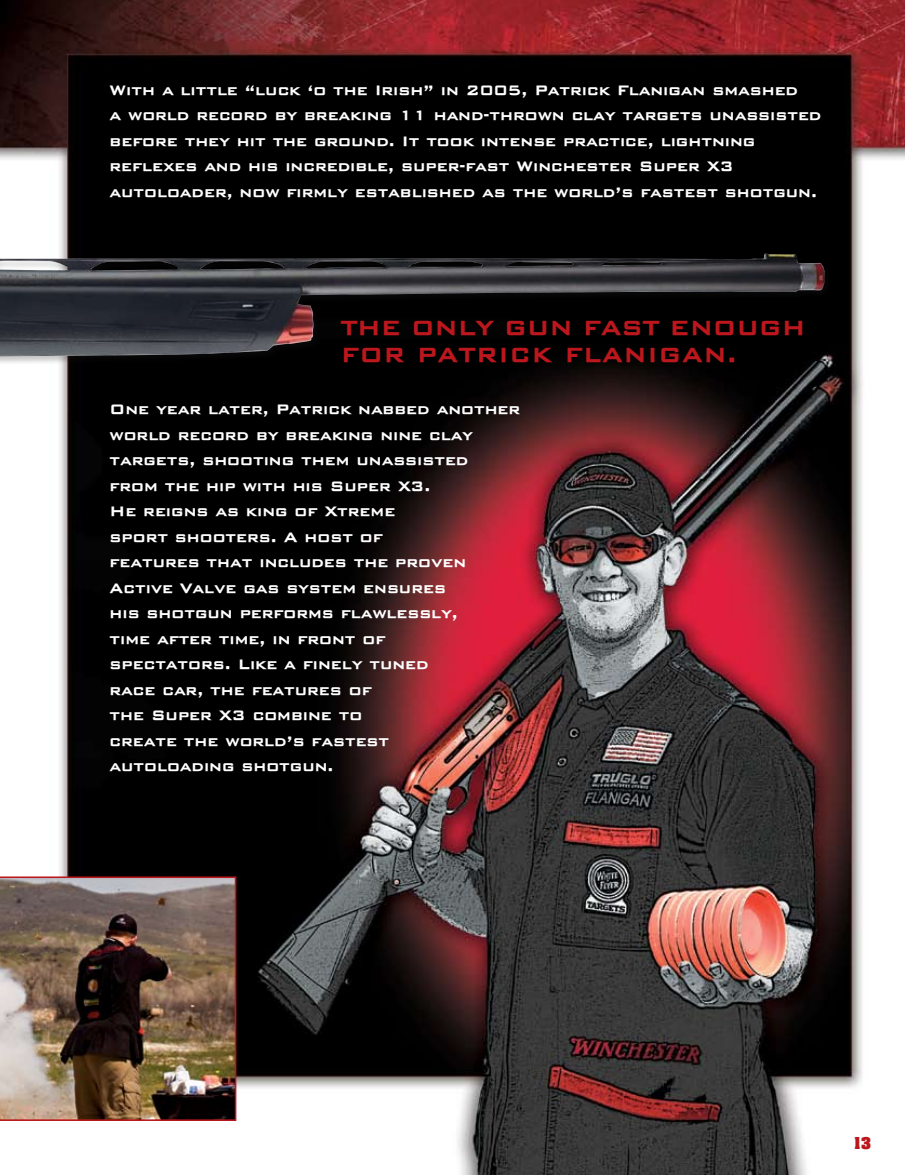
<style>
.page{position:relative;width:905px;height:1175px;background:#fff}
.page>*{position:absolute;margin:0;border:0;box-sizing:border-box;transform-origin:0 0}
.t1{font:900 27px/27px "Bank Gothic";letter-spacing:.02em;color:#bb171d}
.t2{font:900 18px/25.5px "Bank Gothic";color:#fff}
.t3{font:700 18px "Aachen D";color:#bb171d}
</style>
<div class="page">
<img style="left:0;top:0;width:904px;height:1174px">
<div style="left:0;top:252px;width:833px;height:250px;background:#231f20;opacity:.25"></div>
<img style="left:0;top:253px;width:825px;height:242px">
<img style="left:0;top:876px;width:236px;height:244px">
<p class="t2" style="left:110px;top:77px;width:713px">With a little “luck ‘o the I rish” in 2005, Patrick Flanigan smashed<br>a world record by breaking 11 hand-thrown clay targets unassisted before they hit the ground. It took intense practice, lightning reflexes and his incredible, super-fast Winchester S uper X3 autoloader, now firmly established as the world’s fastest shotgun.</p>
<h1 class="t1" style="left:340px;top:314px;width:466px">the only gun fast enough for patrick flanigan.</h1>
<p class="t2" style="left:109px;top:396px;width:412px">O ne year later, Patrick nabbed another world record by breaking nine clay targets, shooting them unassisted from the hip with his S uper X3.<br>H e reigns as king of Xtreme<br>sport shooters. A host of<br>features that includes the proven<br>Active Valve gas system ensures<br>his shotgun performs flawlessly,<br>time after time, in front of<br>spectators. Like a finely tuned<br>race car, the features of<br>the S uper X3 combine to<br>create the world’s fastest<br>autoloading shotgun.</p>
<p class="t3" style="left:852px;top:1132px;width:20px">13</p>
</div>
